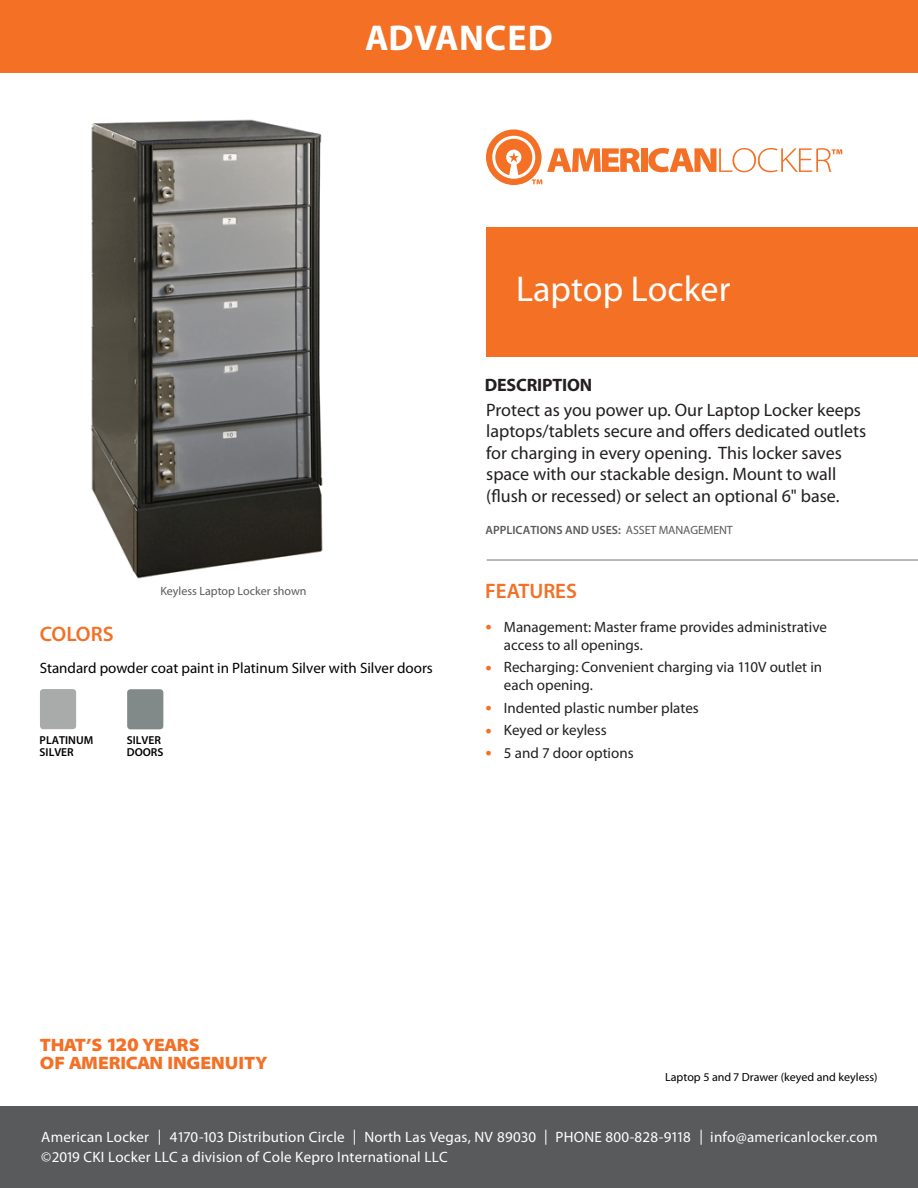
<style>
.page{position:relative;width:918px;height:1188px;background:#fff}
.page>*{position:absolute;margin:0;border:0;box-sizing:border-box;transform-origin:0 0}
.t1{font:36px "Myriad Pro";color:#fff}
.t2{font:700 36px "Myriad Pro";letter-spacing:.01em;color:#fff}
.t3{font:600 21px "Myriad Pro";color:#f37025}
.t4{font:18px/21.6px "Myriad Pro";color:#231f20}
.t5{font:900 semi-expanded 18px/18px "Myriad Pro";letter-spacing:-.015em;color:#f37025}
.t6{font:700 18px "Myriad Pro";letter-spacing:-.01em;color:#231f20}
.t7{font:15px/18px "Myriad Pro";color:#231f20}
.t8{font:15px/19.5px "Myriad Pro";letter-spacing:.015em;color:#fff}
.t9{font:15px "Myriad Pro";color:#010101}
.t10{font:600 12px "Myriad Pro";color:#595a5c}
.t11{font:12px "Myriad Pro";color:#595a5c}
.t12{font:11.85px "Myriad Pro";color:#010101}
.t13{font:600 11.55px/12px "Myriad Pro";color:#010101}
.s1{font-weight:400}
.s2{font-size:22.5px;color:#f37025}
.s3{font-size:19.2px}
</style>
<div class="page">
<div style="left:0;top:1107px;width:918px;height:81px;background:#595a5c"></div>
<div style="left:486px;top:227px;width:432px;height:129px;background:#f37025"></div>
<div style="left:0;top:0;width:918px;height:72px;background:#f37025"></div>
<div style="left:641px;top:148px;width:7px;height:24px;background:#f37025"></div>
<svg style="left:648px;top:148px;width:194px;height:24px"></svg>
<svg style="left:486px;top:129px;width:154px;height:56px"></svg>
<img style="left:91px;top:119px;width:232px;height:460px">
<hr style="left:487px;top:559px;width:431px;height:2px;background:#a1a3a6">
<div style="left:40px;top:689px;width:36px;height:40px;background:#a9abaa;border-radius:3px"></div>
<div style="left:127px;top:689px;width:36px;height:40px;background:#828989;border-radius:3px"></div>
<h1 class="t2" style="left:365px;top:18px;width:189px">ADVANCED</h1>
<h1 class="t1" style="left:516px;top:270px;width:216px">Laptop Locker</h1>
<p class="t6" style="left:485px;top:375px;width:109px">DESCRIPTION</p>
<p class="t4" style="left:486px;top:399px;width:381px">Protect as you power up. Our Laptop Locker keeps laptops/tablets secure and offers dedicated outlets for charging in every opening. This locker saves space with our stackable design. Mount to wall (flush or recessed) or select an optional 6" base.</p>
<p class="t10" style="left:486px;top:523px;width:249px">APPLICATIONS AND USES: <span class="s1">ASSET MANAGEMENT</span></p>
<p class="t11" style="left:160px;top:585px;width:148px">Keyless Laptop Locker shown</p>
<p class="t3" style="left:485px;top:579px;width:93px">FEATURES</p>
<p class="t3" style="left:40px;top:622px;width:75px">COLORS</p>
<p class="t9" style="left:40px;top:660px;width:395px">Standard powder coat paint in Platinum Silver with Silver doors</p>
<p class="t13" style="left:40px;top:734px;width:55px">PLATINUM<br>SILVER</p>
<p class="t13" style="left:127px;top:734px;width:38px">SILVER<br>DOORS</p>
<p class="t7" style="left:504px;top:618px;width:325px;text-indent:-18px"><span class="s2">•</span> Management: Master frame provides administrative access to all openings.</p>
<p class="t7" style="left:504px;top:658px;width:320px;text-indent:-18px"><span class="s2">•</span> Recharging: Convenient charging via 110V outlet in each opening.</p>
<p class="t7" style="left:486px;top:699px;width:215px"><span class="s2">•</span> Indented plastic number plates</p>
<p class="t7" style="left:486px;top:721px;width:123px"><span class="s2">•</span> Keyed or keyless</p>
<p class="t7" style="left:486px;top:744px;width:150px"><span class="s2">•</span> 5 and 7 door options</p>
<p class="t5" style="left:40px;top:1035px;width:229px">THAT’S <span class="s3">120</span> YEARS<br>OF AMERICAN INGENUITY</p>
<p class="t12" style="left:665px;top:1071px;width:214px">Laptop 5 and 7 Drawer (keyed and keyless)</p>
<p class="t8" style="left:41px;top:1128px;width:838px">American Locker | 4170-103 Distribution Circle | North Las Vegas, NV 89030 | PHONE 800-828-9118 | info@americanlocker.com ©2019 CKI Locker LLC a division of Cole Kepro International LLC</p>
</div>
